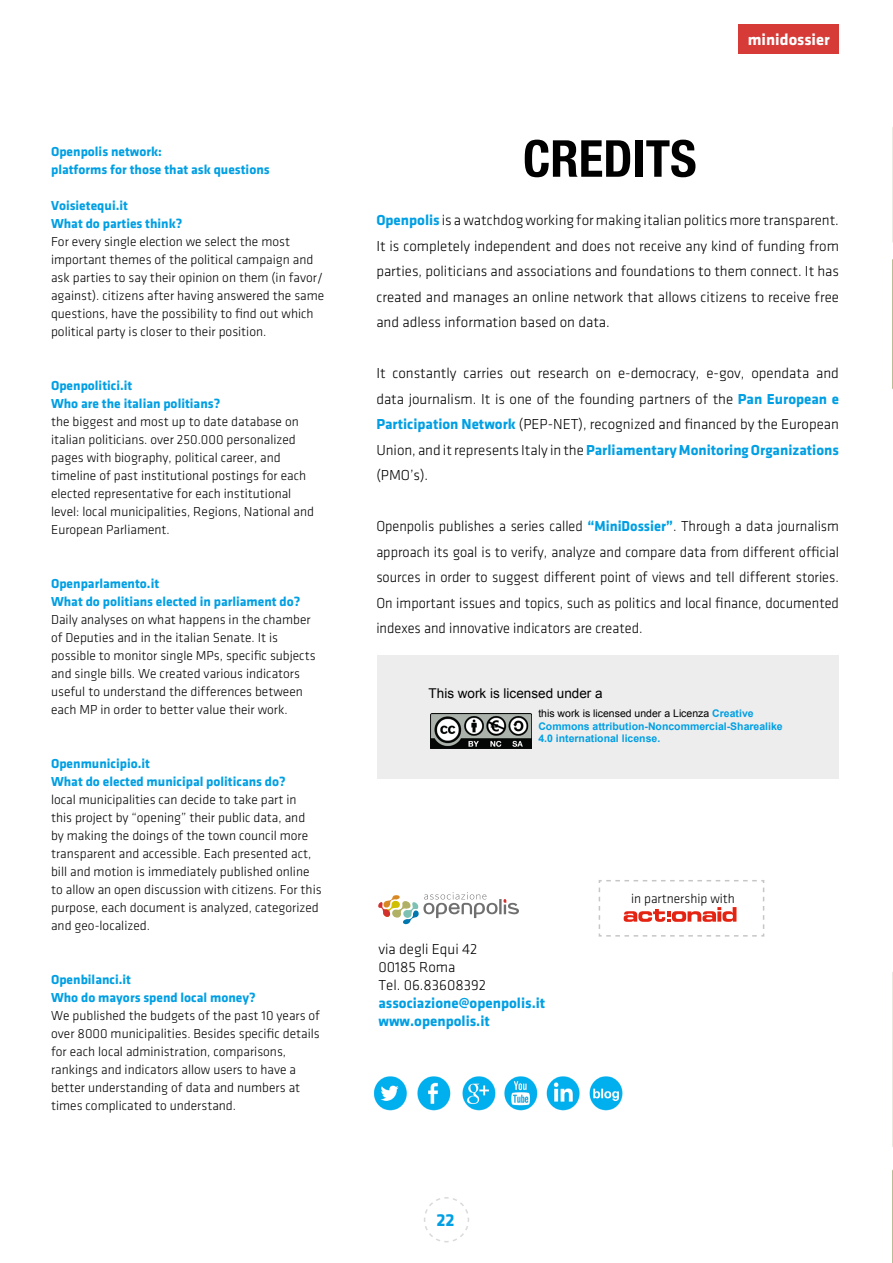
<style>
.page{position:relative;width:893px;height:1263px;background:#fff}
.page>*{position:absolute;margin:0;border:0;box-sizing:border-box;transform-origin:0 0}
.t1{font:700 condensed 51px "Helvetica Neue";color:#000}
.t2{font:700 18px "Klavika";color:#009fe3}
.t3{font:700 16.5px "Klavika";color:#fff}
.t4{font:300 15px/25.5px "Klavika";color:#000;text-align:justify}
.t5{font:300 15px/25.5px "Klavika";color:#000;text-align:justify;scale:.96 1}
.t6{font:700 15px/18px "Klavika";color:#009fe3}
.t7{font:300 13.5px/18px "Klavika";color:#000}
.t8{font:700 13.5px/18px "Klavika";color:#009fe3}
.t9{font:13.5px "Arial";color:#000}
.t10{font:700 10.5px/12.6px "Arial";color:#009fe3}
.s1{font-weight:700;color:#009fe3}
.s2{font-weight:400;color:#000}
</style>
<div class="page">
<svg style="left:424px;top:1197px;width:45px;height:46px"></svg>
<svg style="left:598px;top:880px;width:167px;height:57px"></svg>
<div style="left:739px;top:24px;width:100px;height:30px;background:#d63b38"></div>
<div style="left:378px;top:655px;width:461px;height:123px;background:#ededed"></div>
<svg style="left:378px;top:892px;width:141px;height:32px"></svg>
<img style="left:431px;top:713px;width:100px;height:35px">
<img style="left:374px;top:1076px;width:249px;height:34px">
<svg style="left:892px;top:127px;width:1px;height:1136px"></svg>
<p class="t8" style="left:51px;top:143px;width:220px">Openpolis network:<br>platforms for those that ask questions</p>
<p class="t8" style="left:51px;top:197px;width:133px">Voisietequi.it<br>What do parties think?</p>
<p class="t7" style="left:51px;top:233px;width:275px">For every single election we select the most important themes of the political campaign and ask parties to say their opinion on them (in favor/ against). citizens after having answered the same questions, have the possibility to find out which political party is closer to their position.</p>
<p class="t8" style="left:51px;top:377px;width:171px">Openpolitici.it<br>Who are the italian politians?</p>
<p class="t7" style="left:51px;top:413px;width:264px">the biggest and most up to date database on italian politicians. over 250.000 personalized pages with biography, political career, and timeline of past institutional postings for each elected representative for each institutional level: local municipalities, Regions, National and European Parliament.</p>
<p class="t8" style="left:51px;top:575px;width:251px">Openparlamento.it<br>What do politians elected in parliament do?</p>
<p class="t7" style="left:51px;top:611px;width:266px">Daily analyses on what happens in the chamber of Deputies and in the italian Senate. It is possible to monitor single MPs, specific subjects and single bills. We created various indicators useful to understand the differences between each MP in order to better value their work.</p>
<p class="t8" style="left:51px;top:755px;width:236px">Openmunicipio.it<br>What do elected municipal politicans do?</p>
<p class="t7" style="left:51px;top:791px;width:272px">local municipalities can decide to take part in<br>this project by “opening” their public data, and<br>by making the doings of the town council more transparent and accessible. Each presented act, bill and motion is immediately published online to allow an open discussion with citizens. For this purpose, each document is analyzed, categorized and geo-localized.</p>
<p class="t8" style="left:51px;top:970px;width:206px">Openbilanci.it<br>Who do mayors spend local money?</p>
<p class="t7" style="left:51px;top:1007px;width:271px">We published the budgets of the past 10 years of over 8000 municipalities. Besides specific details for each local administration, comparisons, rankings and indicators allow users to have a better understanding of data and numbers at times complicated to understand.</p>
<h1 class="t1" style="left:523px;top:116px;width:175px">CREDITS</h1>
<p class="t3" style="left:748px;top:30px;width:83px">minidossier</p>
<p class="t4" style="left:376px;top:208px;width:464px"><span class="s1">Openpolis</span> is a watchdog working for making italian politics more transparent.<br>It is completely independent and does not receive any kind of funding from parties, politicians and associations and foundations to them connect. It has created and manages an online network that allows citizens to receive free and adless information based on data.</p>
<p class="t4" style="left:376px;top:361px;width:464px">It constantly carries out research on e-democracy, e-gov, opendata and data journalism. It is one of the founding partners of the <span class="s1">Pan European e Participation Network</span> (PEP-NET), recognized and financed by the European Union, and it represents Italy in the <span class="s1">Parliamentary Monitoring Organizations </span>(PMO’s).</p>
<p class="t5" style="left:376px;top:514px;width:483px">Openpolis publishes a series called <span class="s1">“MiniDossier”</span>. Through a data journalism approach its goal is to verify, analyze and compare data from different official sources in order to suggest different point of views and tell different stories.<br>On important issues and topics, such as politics and local finance, documented indexes and innovative indicators are created.</p>
<p class="t9" style="left:429px;top:684px;width:176px">This work is licensed under a</p>
<p class="t10" style="left:538px;top:707px;width:246px"><span class="s2">this work is licensed under a Licenza</span> Creative<br>Commons attribution-Noncommercial-Sharealike<br>4.0 international license.</p>
<p class="t4" style="left:378px;top:940px;width:109px;line-height:18px;text-align:left">via degli Equi 42<br>00185 Roma<br>Tel. 06.83608392</p>
<p class="t6" style="left:378px;top:994px;width:168px">associazione@openpolis.it www.openpolis.it</p>
<h2 class="t2" style="left:436px;top:1210px;width:20px">22</h2>
<p class="t7" style="left:631px;top:889px;width:105px">in partnership with</p>
</div>
